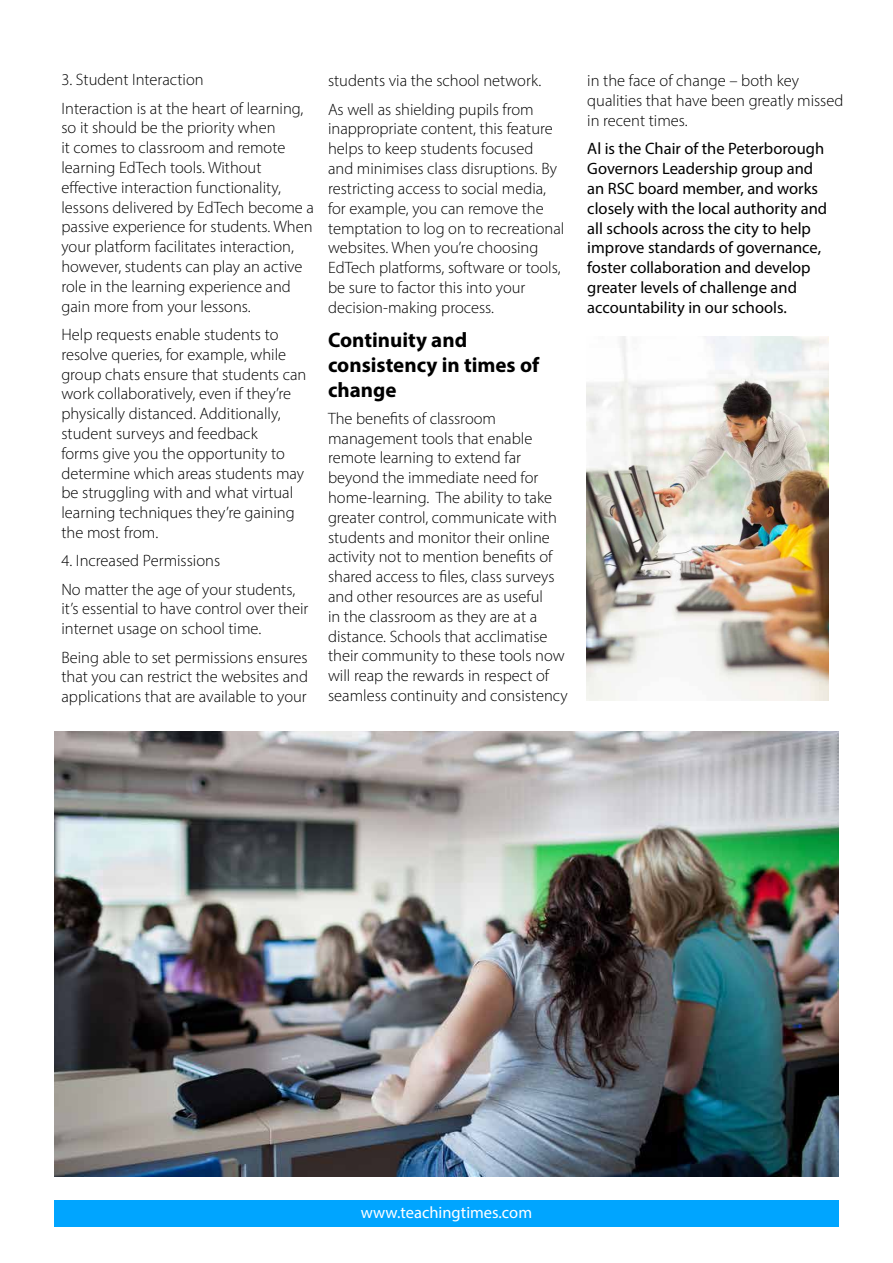
<style>
.page{position:relative;width:893px;height:1263px;background:#fff}
.page>*{position:absolute;margin:0;border:0;box-sizing:border-box;transform-origin:0 0}
.t1{font:700 21px/25.2px "Myriad Pro";color:#000}
.t2{font:300 16.5px/19.8px "Myriad Pro";color:#000}
.t3{font:16.5px/19.8px "Myriad Pro";color:#000}
.t4{font:16.5px "Myriad Pro";color:#fff}
</style>
<div class="page">
<div style="left:54px;top:1200px;width:785px;height:27px;background:#00a5ff"></div>
<img style="left:587px;top:337px;width:242px;height:364px">
<img style="left:54px;top:731px;width:785px;height:446px">
<p class="t2" style="left:61px;top:66px;width:244px;line-height:28.3px">3. Student Interaction<br>Interaction is at the heart of learning,</p>
<p class="t2" style="left:61px;top:118px;width:254px">so it should be the priority when<br>it comes to classroom and remote learning EdTech tools. Without effective interaction functionality, lessons delivered by EdTech become a passive experience for students. When your platform facilitates interaction, however, students can play an active role in the learning experience and gain more from your lessons.</p>
<p class="t2" style="left:61px;top:324px;width:246px">Help requests enable students to resolve queries, for example, while group chats ensure that students can work collaboratively, even if they’re physically distanced. Additionally, student surveys and feedback<br>forms give you the opportunity to determine which areas students may be struggling with and what virtual learning techniques they’re gaining the most from.</p>
<p class="t2" style="left:61px;top:546px;width:235px;line-height:28.3px">4. Increased Permissions<br>No matter the age of your students,</p>
<p class="t2" style="left:61px;top:599px;width:248px">it’s essential to have control over their internet usage on school time.</p>
<p class="t2" style="left:61px;top:647px;width:248px;text-align:justify">Being able to set permissions ensures that you can restrict the websites and applications that are available to your</p>
<p class="t2" style="left:328px;top:67px;width:215px;line-height:28.3px">students via the school network.<br>As well as shielding pupils from</p>
<p class="t2" style="left:328px;top:119px;width:238px">inappropriate content, this feature helps to keep students focused<br>and minimises class disruptions. By restricting access to social media, for example, you can remove the temptation to log on to recreational websites. When you’re choosing EdTech platforms, software or tools, be sure to factor this into your decision-making process.</p>
<p class="t1" style="left:328px;top:326px;width:213px">Continuity and consistency in times of change</p>
<p class="t2" style="left:328px;top:408px;width:241px">The benefits of classroom management tools that enable remote learning to extend far beyond the immediate need for home-learning. The ability to take greater control, communicate with students and monitor their online activity not to mention benefits of shared access to files, class surveys and other resources are as useful<br>in the classroom as they are at a distance. Schools that acclimatise their community to these tools now will reap the rewards in respect of seamless continuity and consistency</p>
<p class="t2" style="left:587px;top:71px;width:258px">in the face of change – both key qualities that have been greatly missed in recent times.</p>
<p class="t3" style="left:587px;top:139px;width:241px">Al is the Chair of the Peterborough Governors Leadership group and an RSC board member, and works closely with the local authority and all schools across the city to help improve standards of governance, foster collaboration and develop greater levels of challenge and accountability in our schools.</p>
<p class="t4" style="left:361px;top:1202px;width:173px">www.teachingtimes.com</p>
</div>
